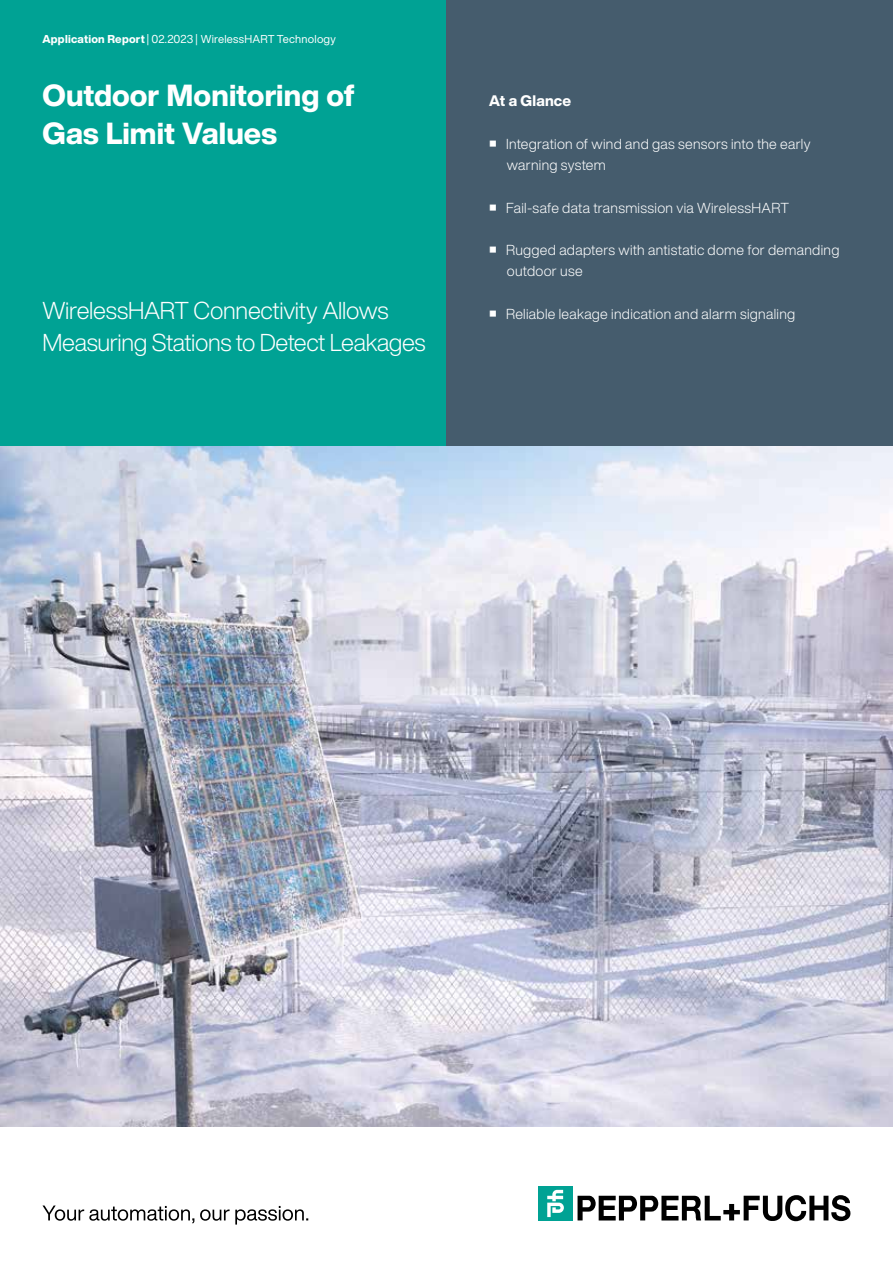
<style>
.page{position:relative;width:893px;height:1263px;background:#fff}
.page>*{position:absolute;margin:0;border:0;box-sizing:border-box;transform-origin:0 0}
.t1{font:800 30px/37.2px "Helvetica Now Display";color:#fff}
.t2{font:300 24px/32px "Helvetica Now Display";letter-spacing:-.015em;color:#fff}
.t3{font:800 15px "Helvetica Now Display";letter-spacing:.01em;color:#fff}
.t4{font:300 14.25px/21.3px "Helvetica Now Display";letter-spacing:.02em;color:#fff}
.t5{font:11.25px "Helvetica Now Display";letter-spacing:.02em;color:#fff}
.s1{font-weight:800}
</style>
<div class="page">
<svg style="left:42px;top:1205px;width:266px;height:19px"></svg>
<svg style="left:578px;top:1195px;width:273px;height:26px"></svg>
<div style="left:539px;top:1186px;width:34px;height:34px;background:#00a294"></div>
<svg style="left:547px;top:1190px;width:17px;height:27px"></svg>
<div style="left:0;top:0;width:446px;height:446px;background:#00a294"></div>
<div style="left:446px;top:0;width:447px;height:446px;background:#455c6d"></div>
<img style="left:0;top:446px;width:893px;height:681px">
<p class="t5" style="left:43px;top:31px;width:295px"><span class="s1">Application Report</span> | 02.2023 | WirelessHART Technology</p>
<h1 class="t1" style="left:43px;top:77px;width:314px">Outdoor Monitoring of<br>Gas Limit Values</h1>
<h2 class="t2" style="left:43px;top:294px;width:385px">WirelessHART Connectivity Allows<br>Measuring Stations to Detect Leakages</h2>
<p class="t3" style="left:489px;top:91px;width:84px">At a Glance</p>
<p class="t4" style="left:507px;top:133px;width:305px;text-indent:-17px"><sup>■</sup> Integration of wind and gas sensors into the early warning system</p>
<p class="t4" style="left:490px;top:197px;width:301px"><sup>■</sup> Fail-safe data transmission via WirelessHART</p>
<p class="t4" style="left:507px;top:239px;width:334px;text-indent:-17px"><sup>■</sup> Rugged adapters with antistatic dome for demanding outdoor use</p>
<p class="t4" style="left:490px;top:303px;width:307px"><sup>■</sup> Reliable leakage indication and alarm signaling</p>
</div>
